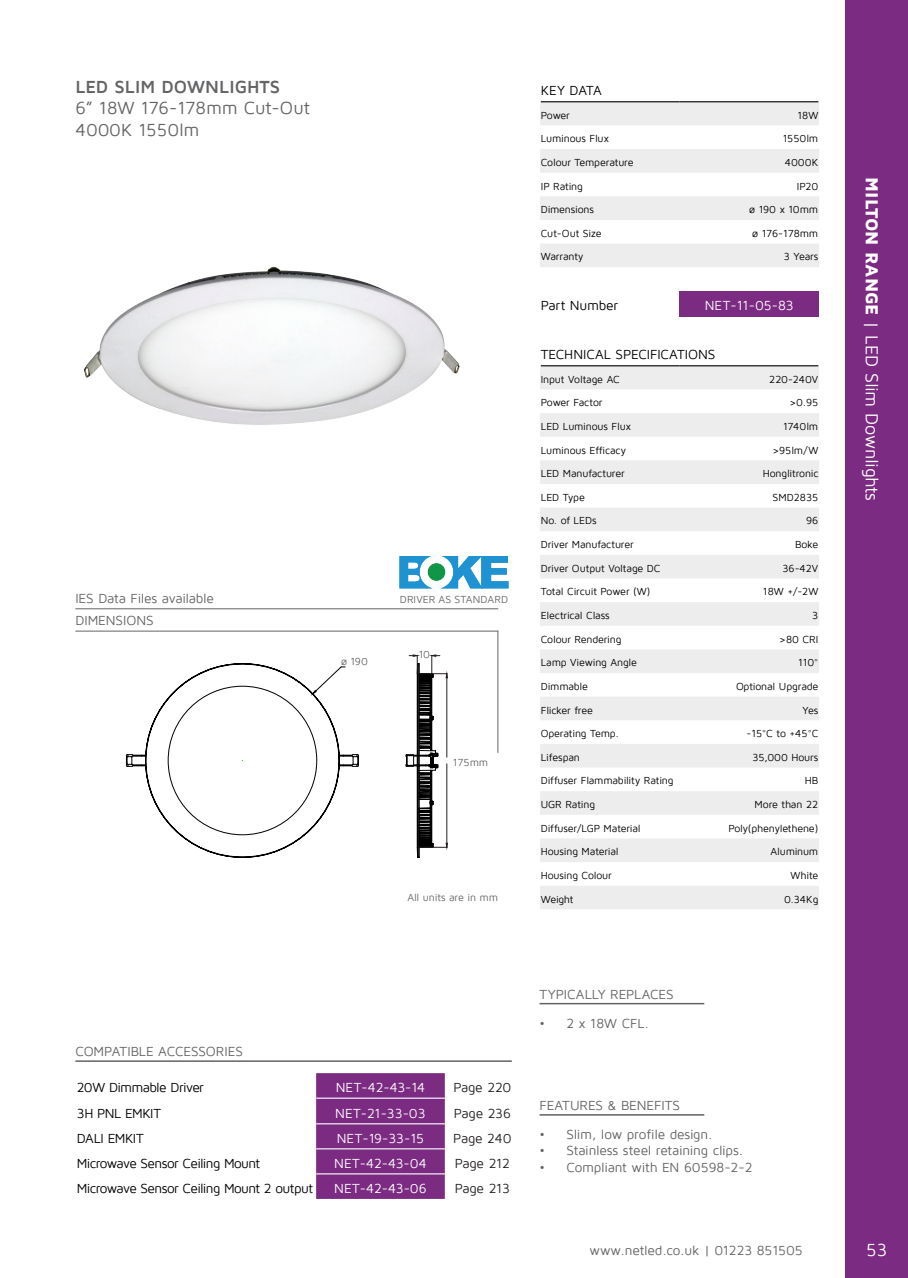
<style>
.page{position:relative;width:908px;height:1278px;background:#fff}
.page>*{position:absolute;margin:0;border:0;box-sizing:border-box;transform-origin:0 0}
.t1{font:18px "Maven Pro";letter-spacing:-.01em;color:#636466}
.t2{font:18px "Maven Pro";letter-spacing:-.015em;color:#fff}
.t3{font:700 18px "Maven Pro";color:#636466}
.Cell_Right_Header{font:13.5px "Maven Pro";letter-spacing:-.01em;color:#636366}
.Body_Text{font:13.5px "Maven Pro";letter-spacing:-.04em;color:#000}
.Body_Text-2{font:13.5px "Maven Pro";color:#fff}
.t4{font:13.5px "Maven Pro";letter-spacing:-.015em;color:#636466}
.Body_Text-3{font:13.5px "Maven Pro";letter-spacing:-.015em;color:#231f20}
.Body_Text-4{font:13.5px "Maven Pro";letter-spacing:-.005em;color:#000}
.Body_Text-5{font:13.5px "Maven Pro";letter-spacing:-.015em;color:#000}
.t5{font:10.5px "Maven Pro";letter-spacing:-.015em;color:#000}
._0_OtherBody{font:10.5px "Maven Pro";letter-spacing:-.005em;color:#636466}
.s1{font-weight:900}
</style>
<div class="page">
<div style="left:845px;top:0;width:63px;height:1278px;background:#7c2b82"></div>
<hr style="left:539px;top:1003px;width:165px;height:1px;background:#636366">
<hr style="left:539px;top:1114px;width:165px;height:1px;background:#636366">
<hr style="left:497px;top:631px;width:1px;height:122px;background:#636466">
<hr style="left:75px;top:608px;width:423px;height:1px;background:#636466">
<hr style="left:75px;top:631px;width:423px;height:1px;background:#636466">
<img style="left:84px;top:266px;width:376px;height:159px">
<svg style="left:540px;top:102px;width:279px;height:807px"></svg>
<div style="left:679px;top:291px;width:140px;height:25px;background:#7c2b82"></div>
<hr style="left:541px;top:101px;width:138px;height:1px;background:#000">
<hr style="left:679px;top:101px;width:139px;height:1px;background:#000">
<hr style="left:541px;top:365px;width:138px;height:1px;background:#000">
<hr style="left:679px;top:365px;width:139px;height:1px;background:#000">
<svg style="left:126px;top:663px;width:294px;height:194px"></svg>
<svg style="left:311px;top:666px;width:34px;height:29px"></svg>
<svg style="left:405px;top:654px;width:43px;height:195px"></svg>
<svg style="left:399px;top:556px;width:109px;height:32px"></svg>
<div style="left:428px;top:563px;width:17px;height:17px;background:#109647;border-radius:50%"></div>
<hr style="left:75px;top:1060px;width:437px;height:2px;background:#636366">
<svg style="left:316px;top:1073px;width:129px;height:126px;background:#7e2f84"></svg>
<hr style="left:316px;top:1097px;width:129px;height:1px;background:#fff">
<hr style="left:316px;top:1123px;width:129px;height:1px;background:#fff">
<hr style="left:316px;top:1148px;width:129px;height:1px;background:#fff">
<hr style="left:316px;top:1173px;width:129px;height:1px;background:#fff">
<p class="t3" style="left:75px;top:77px;width:206px">LED SLIM DOWNLIGHTS</p>
<p class="t1" style="left:75px;top:99px;width:236px">6” 18W 176-178mm Cut-Out</p>
<p class="t1" style="left:75px;top:120px;width:126px">4000K 1550lm</p>
<p class="t4" style="left:75px;top:591px;width:140px">IES Data Files available</p>
<p class="t4" style="left:75px;top:613px;width:80px">DIMENSIONS</p>
<p class="_0_OtherBody" style="left:341px;top:656px;width:28px">ø 190</p>
<p class="_0_OtherBody" style="left:400px;top:594px;width:110px">DRIVER AS STANDARD</p>
<p class="_0_OtherBody" style="left:419px;top:649px;width:13px">10</p>
<p class="_0_OtherBody" style="left:453px;top:757px;width:37px">175mm</p>
<p class="_0_OtherBody" style="left:407px;top:892px;width:92px">All units are in mm</p>
<p class="Body_Text" style="left:541px;top:84px;width:63px">KEY DATA</p>
<p class="t5" style="left:541px;top:110px;width:31px">Power</p>
<p class="t5" style="left:797px;top:110px;width:22px">18W</p>
<p class="t5" style="left:541px;top:133px;width:70px">Luminous Flux</p>
<p class="t5" style="left:782px;top:133px;width:37px">1550lm</p>
<p class="t5" style="left:541px;top:157px;width:94px">Colour Temperature</p>
<p class="t5" style="left:785px;top:157px;width:35px">4000K</p>
<p class="t5" style="left:541px;top:180px;width:44px">IP Rating</p>
<p class="t5" style="left:796px;top:180px;width:23px">IP20</p>
<p class="t5" style="left:541px;top:204px;width:55px">Dimensions</p>
<p class="t5" style="left:749px;top:204px;width:71px">ø 190 x 10mm</p>
<p class="t5" style="left:541px;top:228px;width:62px">Cut-Out Size</p>
<p class="t5" style="left:752px;top:228px;width:68px">ø 176-178mm</p>
<p class="t5" style="left:541px;top:251px;width:44px">Warranty</p>
<p class="t5" style="left:783px;top:251px;width:36px">3 Years</p>
<p class="Body_Text-5" style="left:541px;top:298px;width:79px">Part Number</p>
<p class="Body_Text-2" style="left:705px;top:298px;width:90px">NET-11-05-83</p>
<p class="Body_Text-4" style="left:541px;top:348px;width:176px">TECHNICAL SPECIFICATIONS</p>
<p class="t5" style="left:541px;top:374px;width:80px">Input Voltage AC</p>
<p class="t5" style="left:769px;top:374px;width:51px">220-240V</p>
<p class="t5" style="left:541px;top:397px;width:63px">Power Factor</p>
<p class="t5" style="left:789px;top:397px;width:30px">&gt;0.95</p>
<p class="t5" style="left:541px;top:421px;width:92px">LED Luminous Flux</p>
<p class="t5" style="left:783px;top:421px;width:37px">1740lm</p>
<p class="t5" style="left:541px;top:444px;width:87px">Luminous Efficacy</p>
<p class="t5" style="left:772px;top:444px;width:47px">&gt;95lm/W</p>
<p class="t5" style="left:541px;top:468px;width:85px">LED Manufacturer</p>
<p class="t5" style="left:762px;top:468px;width:57px">Honglitronic</p>
<p class="t5" style="left:541px;top:492px;width:46px">LED Type</p>
<p class="t5" style="left:772px;top:492px;width:47px">SMD2835</p>
<p class="t5" style="left:541px;top:515px;width:57px">No. of LEDs</p>
<p class="t5" style="left:806px;top:515px;width:14px">96</p>
<p class="t5" style="left:541px;top:539px;width:94px">Driver Manufacturer</p>
<p class="t5" style="left:795px;top:539px;width:25px">Boke</p>
<p class="t5" style="left:541px;top:563px;width:121px">Driver Output Voltage DC</p>
<p class="t5" style="left:782px;top:563px;width:37px">36-42V</p>
<p class="t5" style="left:541px;top:586px;width:111px">Total Circuit Power (W)</p>
<p class="t5" style="left:763px;top:586px;width:57px">18W +/-2W</p>
<p class="t5" style="left:541px;top:610px;width:70px">Electrical Class</p>
<p class="t5" style="left:812px;top:610px;width:8px">3</p>
<p class="t5" style="left:541px;top:633px;width:82px">Colour Rendering</p>
<p class="t5" style="left:779px;top:633px;width:41px">&gt;80 CRI</p>
<p class="t5" style="left:541px;top:657px;width:98px">Lamp Viewing Angle</p>
<p class="t5" style="left:798px;top:657px;width:21px">110°</p>
<p class="t5" style="left:541px;top:681px;width:49px">Dimmable</p>
<p class="t5" style="left:736px;top:681px;width:84px">Optional Upgrade</p>
<p class="t5" style="left:541px;top:704px;width:54px">Flicker free</p>
<p class="t5" style="left:802px;top:704px;width:17px">Yes</p>
<p class="t5" style="left:541px;top:728px;width:79px">Operating Temp.</p>
<p class="t5" style="left:746px;top:728px;width:73px">-15°C to +45°C</p>
<p class="t5" style="left:541px;top:752px;width:41px">Lifespan</p>
<p class="t5" style="left:752px;top:752px;width:67px">35,000 Hours</p>
<p class="t5" style="left:541px;top:775px;width:134px">Diffuser Flammability Rating</p>
<p class="t5" style="left:804px;top:775px;width:15px">HB</p>
<p class="t5" style="left:541px;top:799px;width:56px">UGR Rating</p>
<p class="t5" style="left:754px;top:799px;width:65px">More than 22</p>
<p class="t5" style="left:541px;top:822px;width:101px">Diffuser/LGP Material</p>
<p class="t5" style="left:728px;top:822px;width:91px">Poly(phenylethene)</p>
<p class="t5" style="left:541px;top:846px;width:79px">Housing Material</p>
<p class="t5" style="left:770px;top:846px;width:49px">Aluminum</p>
<p class="t5" style="left:541px;top:870px;width:72px">Housing Colour</p>
<p class="t5" style="left:790px;top:870px;width:29px">White</p>
<p class="t5" style="left:541px;top:893px;width:34px">Weight</p>
<p class="t5" style="left:784px;top:893px;width:36px">0.34Kg</p>
<p class="t2" style="left:881px;top:177px;width:325px;rotate:90deg"><span class="s1">MILTON RANGE</span> | LED Slim Downlights</p>
<p class="Cell_Right_Header" style="left:75px;top:1044px;width:169px">COMPATIBLE ACCESSORIES</p>
<p class="Body_Text" style="left:77px;top:1080px;width:128px">20W Dimmable Driver</p>
<p class="Body_Text-2" style="left:336px;top:1080px;width:91px">NET-42-43-14</p>
<p class="Body_Text-3" style="left:453px;top:1080px;width:60px">Page 220</p>
<p class="Body_Text" style="left:77px;top:1106px;width:86px">3H PNL EMKIT</p>
<p class="Body_Text-2" style="left:335px;top:1106px;width:92px">NET-21-33-03</p>
<p class="Body_Text-3" style="left:454px;top:1106px;width:59px">Page 236</p>
<p class="Body_Text" style="left:77px;top:1131px;width:68px">DALI EMKIT</p>
<p class="Body_Text-2" style="left:337px;top:1131px;width:89px">NET-19-33-15</p>
<p class="Body_Text-3" style="left:453px;top:1131px;width:60px">Page 240</p>
<p class="Body_Text" style="left:77px;top:1156px;width:185px">Microwave Sensor Ceiling Mount</p>
<p class="Body_Text-2" style="left:334px;top:1156px;width:94px">NET-42-43-04</p>
<p class="Body_Text-3" style="left:455px;top:1156px;width:57px">Page 212</p>
<p class="Body_Text" style="left:77px;top:1181px;width:238px">Microwave Sensor Ceiling Mount 2 output</p>
<p class="Body_Text-2" style="left:334px;top:1181px;width:94px">NET-42-43-06</p>
<p class="Body_Text-3" style="left:455px;top:1181px;width:57px">Page 213</p>
<p class="Cell_Right_Header" style="left:539px;top:987px;width:136px">TYPICALLY REPLACES</p>
<p class="Cell_Right_Header" style="left:539px;top:1016px;width:111px">• 2 x 18W CFL.</p>
<p class="Cell_Right_Header" style="left:539px;top:1098px;width:142px">FEATURES &amp; BENEFITS</p>
<p class="Cell_Right_Header" style="left:539px;top:1127px;width:175px">• Slim, low profile design.</p>
<p class="Cell_Right_Header" style="left:539px;top:1143px;width:205px">• Stainless steel retaining clips.</p>
<p class="Cell_Right_Header" style="left:539px;top:1160px;width:214px">• Compliant with EN 60598-2-2</p>
<p class="t4" style="left:589px;top:1243px;width:215px">www.netled.co.uk | 01223 851505</p>
<p class="t2" style="left:866px;top:1240px;width:23px">53</p>
</div>
